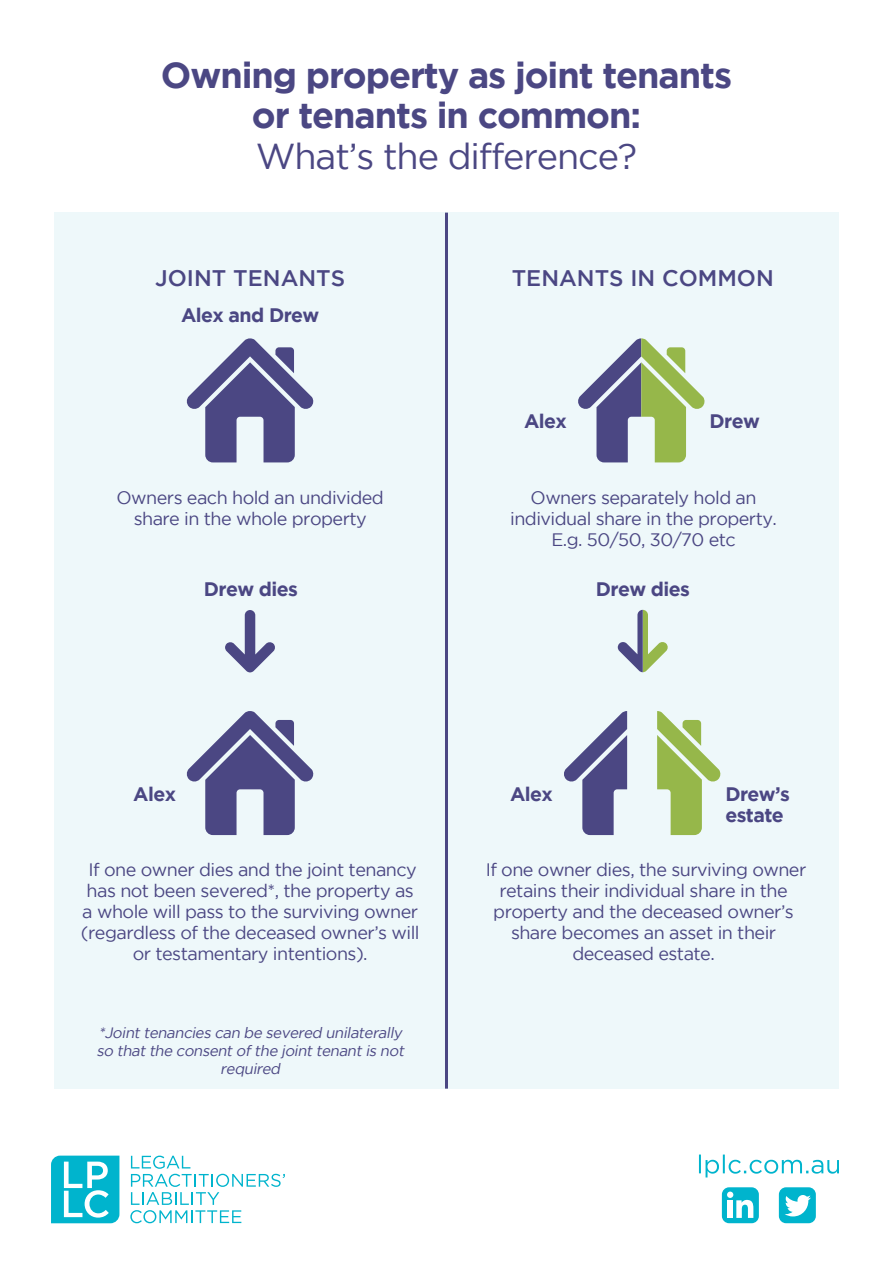
<style>
.page{position:relative;width:893px;height:1263px;background:#fff}
.page>*{position:absolute;margin:0;border:0;box-sizing:border-box;transform-origin:0 0}
.t1{font:700 36px/40.5px "Gotham";letter-spacing:-.03em;color:#4b4783;text-align:center}
.t2{font:36px "Gotham";letter-spacing:-.03em;color:#4b4783}
.t3{font:500 22.5px "Gotham";color:#4b4783}
.t4{font:700 19.5px "Gotham";letter-spacing:-.03em;color:#4b4783}
.t5{font:18px/21px "Gotham";letter-spacing:-.03em;color:#4b4783;text-align:center}
.t6{font:italic 15px/18px "Gotham";color:#4b4783;text-align:center}
</style>
<div class="page">
<div style="left:54px;top:213px;width:785px;height:876px;background:#eef8fa"></div>
<svg style="left:186px;top:338px;width:128px;height:124px"></svg>
<svg style="left:186px;top:711px;width:128px;height:124px"></svg>
<svg style="left:564px;top:711px;width:63px;height:124px"></svg>
<svg style="left:578px;top:338px;width:127px;height:124px"></svg>
<svg style="left:657px;top:711px;width:64px;height:124px"></svg>
<hr style="left:445px;top:213px;width:3px;height:876px;background:#4b4783">
<svg style="left:225px;top:610px;width:50px;height:62px"></svg>
<svg style="left:618px;top:610px;width:50px;height:62px"></svg>
<svg style="left:51px;top:1155px;width:68px;height:68px"></svg>
<svg style="left:130px;top:1155px;width:155px;height:68px"></svg>
<svg style="left:699px;top:1154px;width:140px;height:23px"></svg>
<div style="left:779px;top:1187px;width:37px;height:36px;background:#00b4cd;border-radius:7px"></div>
<svg style="left:785px;top:1195px;width:26px;height:21px"></svg>
<div style="left:722px;top:1187px;width:37px;height:36px;background:#00b4cd;border-radius:7px"></div>
<div style="left:727px;top:1200px;width:6px;height:18px;background:#fff"></div>
<div style="left:727px;top:1191px;width:6px;height:7px;background:#fff;border-radius:50%"></div>
<svg style="left:736px;top:1200px;width:17px;height:18px"></svg>
<p class="t1" style="left:161px;top:54px;width:573px">Owning property as joint tenants or tenants in common:</p>
<p class="t2" style="left:256px;top:136px;width:383px">What’s the difference?</p>
<p class="t3" style="left:155px;top:265px;width:191px">JOINT TENANTS</p>
<p class="t4" style="left:181px;top:304px;width:140px">Alex and Drew</p>
<p class="t5" style="left:117px;top:486px;width:269px">Owners each hold an undivided share in the whole property</p>
<p class="t3" style="left:512px;top:265px;width:264px">TENANTS IN COMMON</p>
<p class="t4" style="left:524px;top:410px;width:44px">Alex</p>
<p class="t4" style="left:709px;top:410px;width:52px">Drew</p>
<p class="t5" style="left:510px;top:486px;width:268px">Owners separately hold an individual share in the property.<br>E.g. 50/50, 30/70 etc</p>
<p class="t4" style="left:204px;top:578px;width:96px">Drew dies</p>
<p class="t4" style="left:596px;top:578px;width:96px">Drew dies</p>
<p class="t4" style="left:133px;top:782px;width:44px">Alex</p>
<p class="t4" style="left:510px;top:782px;width:44px">Alex</p>
<p class="t4" style="left:725px;top:782px;width:66px">Drew’s</p>
<p class="t4" style="left:725px;top:803px;width:60px">estate</p>
<p class="t5" style="left:81px;top:859px;width:340px">If one owner dies and the joint tenancy has not been severed*, the property as a whole will pass to the surviving owner (regardless of the deceased owner’s will or testamentary intentions).</p>
<p class="t6" style="left:96px;top:1023px;width:312px">*Jointtenancies can be severed unilaterally so thatthe consentofthe jointtenantis not required</p>
<p class="t5" style="left:486px;top:859px;width:322px">If one owner dies, the surviving owner retains their individual share in the property and the deceased owner’s share becomes an asset in their deceased estate.</p>
</div>
